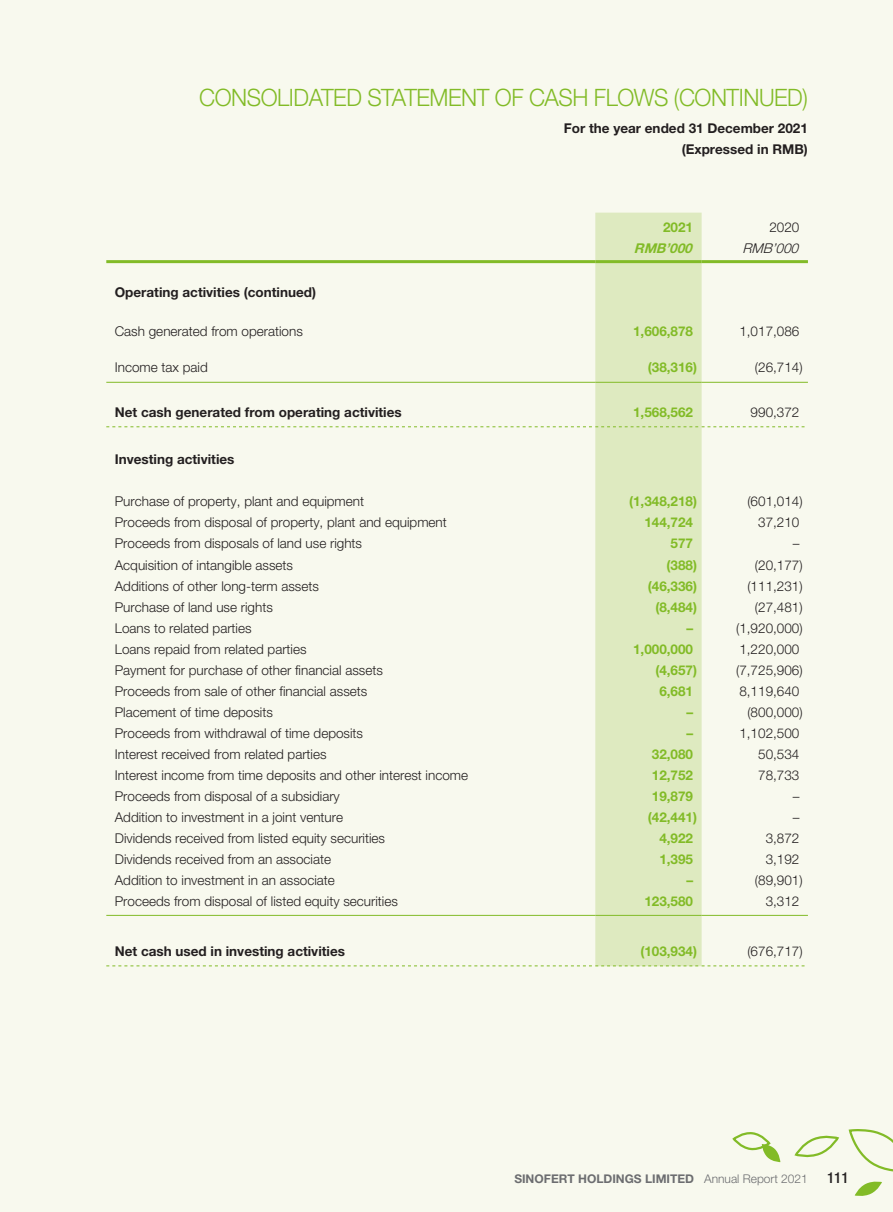
<style>
.page{position:relative;width:893px;height:1212px;background:#f8f9ee}
.page>*{position:absolute;margin:0;border:0;box-sizing:border-box;transform-origin:0 0}
.t1{font:300 24px "Helvetica Neue LT Std";letter-spacing:-.02em;color:#82bb27;scale:.95 1}
.t2{font:500 condensed 15px "Helvetica Neue LT Std";color:#231f20}
.t3{font:300 13.5px "Helvetica Neue LT Std";color:#231f20}
.t4{font:700 13.5px/21px "Helvetica Neue LT Std";color:#231f20;text-align:right}
.t5{font:700 13.5px "Helvetica Neue LT Std";color:#82bb27}
.t6{font:italic 700 13.5px "Helvetica Neue LT Std";color:#82bb27}
.t7{font:italic 300 13.5px "Helvetica Neue LT Std";color:#231f20}
.t8{font:700 12px "Helvetica Neue LT Std";color:#6c6d70}
.s1{font-weight:300}
</style>
<div class="page">
<svg style="left:855px;top:1181px;width:27px;height:15px"></svg>
<svg style="left:848px;top:1129px;width:45px;height:43px"></svg>
<svg style="left:794px;top:1135px;width:46px;height:23px"></svg>
<svg style="left:732px;top:1132px;width:48px;height:30px"></svg>
<div style="left:595px;top:213px;width:107px;height:752px;background:#deeac0"></div>
<hr style="left:106px;top:260px;width:489px;height:3px;background:#82bb27">
<hr style="left:595px;top:260px;width:107px;height:3px;background:#82bb27">
<hr style="left:702px;top:260px;width:106px;height:3px;background:#82bb27">
<hr style="left:106px;top:382px;width:489px;height:1px;background:#82bb27">
<hr style="left:595px;top:382px;width:107px;height:1px;background:#82bb27">
<hr style="left:702px;top:382px;width:106px;height:1px;background:#82bb27">
<svg style="left:106px;top:426px;width:698px;height:1px"></svg>
<hr style="left:106px;top:915px;width:489px;height:1px;background:#82bb27">
<hr style="left:595px;top:915px;width:107px;height:1px;background:#82bb27">
<hr style="left:702px;top:915px;width:106px;height:1px;background:#82bb27">
<svg style="left:106px;top:965px;width:698px;height:1px"></svg>
<h1 class="t1" style="left:199px;top:83px;width:642px">CONSOLIDATED STATEMENT OF CASH FLOWS (CONTINUED)</h1>
<p class="t4" style="left:564px;top:117px;width:246px">For the year ended 31 December 2021 (Expressed in RMB)</p>
<p class="t5" style="left:663px;top:219px;width:32px">2021</p>
<p class="t3" style="left:769px;top:219px;width:32px">2020</p>
<p class="t6" style="left:634px;top:240px;width:64px">RMB’000</p>
<p class="t7" style="left:742px;top:240px;width:61px">RMB’000</p>
<p class="t4" style="left:115px;top:282px;width:203px">Operating activities (continued)</p>
<p class="t3" style="left:115px;top:323px;width:190px">Cash generated from operations</p>
<p class="t5" style="left:633px;top:323px;width:62px">1,606,878</p>
<p class="t3" style="left:739px;top:323px;width:62px">1,017,086</p>
<p class="t3" style="left:115px;top:359px;width:95px">Income tax paid</p>
<p class="t5" style="left:648px;top:359px;width:51px">(38,316)</p>
<p class="t3" style="left:755px;top:359px;width:49px">(26,714)</p>
<p class="t4" style="left:115px;top:401px;width:288px">Net cash generated from operating activities</p>
<p class="t5" style="left:633px;top:404px;width:62px">1,568,562</p>
<p class="t3" style="left:751px;top:404px;width:50px">990,372</p>
<p class="t4" style="left:115px;top:449px;width:121px">Investing activities</p>
<p class="t3" style="left:115px;top:493px;width:251px">Purchase of property, plant and equipment</p>
<p class="t5" style="left:629px;top:493px;width:70px">(1,348,218)</p>
<p class="t3" style="left:747px;top:493px;width:57px">(601,014)</p>
<p class="t3" style="left:115px;top:514px;width:334px">Proceeds from disposal of property, plant and equipment</p>
<p class="t5" style="left:644px;top:514px;width:50px">144,724</p>
<p class="t3" style="left:758px;top:514px;width:43px">37,210</p>
<p class="t3" style="left:115px;top:535px;width:249px">Proceeds from disposals of land use rights</p>
<p class="t5" style="left:671px;top:535px;width:24px">577</p>
<p class="t3" style="left:793px;top:535px;width:8px">–</p>
<p class="t3" style="left:115px;top:556px;width:180px">Acquisition of intangible assets</p>
<p class="t5" style="left:667px;top:556px;width:32px">(388)</p>
<p class="t3" style="left:755px;top:556px;width:49px">(20,177)</p>
<p class="t3" style="left:115px;top:577px;width:206px">Additions of other long-term assets</p>
<p class="t5" style="left:648px;top:577px;width:51px">(46,336)</p>
<p class="t3" style="left:747px;top:577px;width:57px">(111,231)</p>
<p class="t3" style="left:115px;top:598px;width:160px">Purchase of land use rights</p>
<p class="t5" style="left:655px;top:598px;width:43px">(8,484)</p>
<p class="t3" style="left:755px;top:598px;width:49px">(27,481)</p>
<p class="t3" style="left:115px;top:619px;width:138px">Loans to related parties</p>
<p class="t5" style="left:686px;top:619px;width:8px">–</p>
<p class="t3" style="left:736px;top:619px;width:68px">(1,920,000)</p>
<p class="t3" style="left:115px;top:640px;width:193px">Loans repaid from related parties</p>
<p class="t5" style="left:633px;top:640px;width:62px">1,000,000</p>
<p class="t3" style="left:739px;top:640px;width:62px">1,220,000</p>
<p class="t3" style="left:115px;top:661px;width:270px">Payment for purchase of other financial assets</p>
<p class="t5" style="left:655px;top:661px;width:43px">(4,657)</p>
<p class="t3" style="left:736px;top:661px;width:68px">(7,725,906)</p>
<p class="t3" style="left:115px;top:682px;width:254px">Proceeds from sale of other financial assets</p>
<p class="t5" style="left:659px;top:682px;width:35px">6,681</p>
<p class="t3" style="left:739px;top:682px;width:62px">8,119,640</p>
<p class="t3" style="left:115px;top:703px;width:160px">Placement of time deposits</p>
<p class="t5" style="left:686px;top:703px;width:8px">–</p>
<p class="t3" style="left:747px;top:703px;width:57px">(800,000)</p>
<p class="t3" style="left:115px;top:724px;width:250px">Proceeds from withdrawal of time deposits</p>
<p class="t5" style="left:686px;top:724px;width:8px">–</p>
<p class="t3" style="left:739px;top:724px;width:62px">1,102,500</p>
<p class="t3" style="left:115px;top:745px;width:213px">Interest received from related parties</p>
<p class="t5" style="left:652px;top:745px;width:43px">32,080</p>
<p class="t3" style="left:758px;top:745px;width:43px">50,534</p>
<p class="t3" style="left:115px;top:766px;width:355px">Interest income from time deposits and other interest income</p>
<p class="t5" style="left:652px;top:766px;width:43px">12,752</p>
<p class="t3" style="left:758px;top:766px;width:43px">78,733</p>
<p class="t3" style="left:115px;top:787px;width:227px">Proceeds from disposal of a subsidiary</p>
<p class="t5" style="left:652px;top:787px;width:43px">19,879</p>
<p class="t3" style="left:793px;top:787px;width:8px">–</p>
<p class="t3" style="left:115px;top:808px;width:230px">Addition to investment in a joint venture</p>
<p class="t5" style="left:648px;top:808px;width:51px">(42,441)</p>
<p class="t3" style="left:793px;top:808px;width:8px">–</p>
<p class="t3" style="left:115px;top:829px;width:272px">Dividends received from listed equity securities</p>
<p class="t5" style="left:659px;top:829px;width:35px">4,922</p>
<p class="t3" style="left:766px;top:829px;width:35px">3,872</p>
<p class="t3" style="left:115px;top:850px;width:218px">Dividends received from an associate</p>
<p class="t5" style="left:659px;top:850px;width:35px">1,395</p>
<p class="t3" style="left:766px;top:850px;width:35px">3,192</p>
<p class="t3" style="left:115px;top:871px;width:222px">Addition to investment in an associate</p>
<p class="t5" style="left:686px;top:871px;width:8px">–</p>
<p class="t3" style="left:755px;top:871px;width:49px">(89,901)</p>
<p class="t3" style="left:115px;top:892px;width:285px">Proceeds from disposal of listed equity securities</p>
<p class="t5" style="left:644px;top:892px;width:50px">123,580</p>
<p class="t3" style="left:766px;top:892px;width:35px">3,312</p>
<p class="t4" style="left:115px;top:940px;width:232px">Net cash used in investing activities</p>
<p class="t5" style="left:640px;top:943px;width:58px">(103,934)</p>
<p class="t3" style="left:747px;top:943px;width:57px">(676,717)</p>
<p class="t8" style="left:514px;top:1171px;width:295px">SINOFERT HOLDINGS LIMITED <span class="s1">Annual Report 2021</span></p>
<p class="t2" style="left:827px;top:1169px;width:23px">111</p>
</div>
